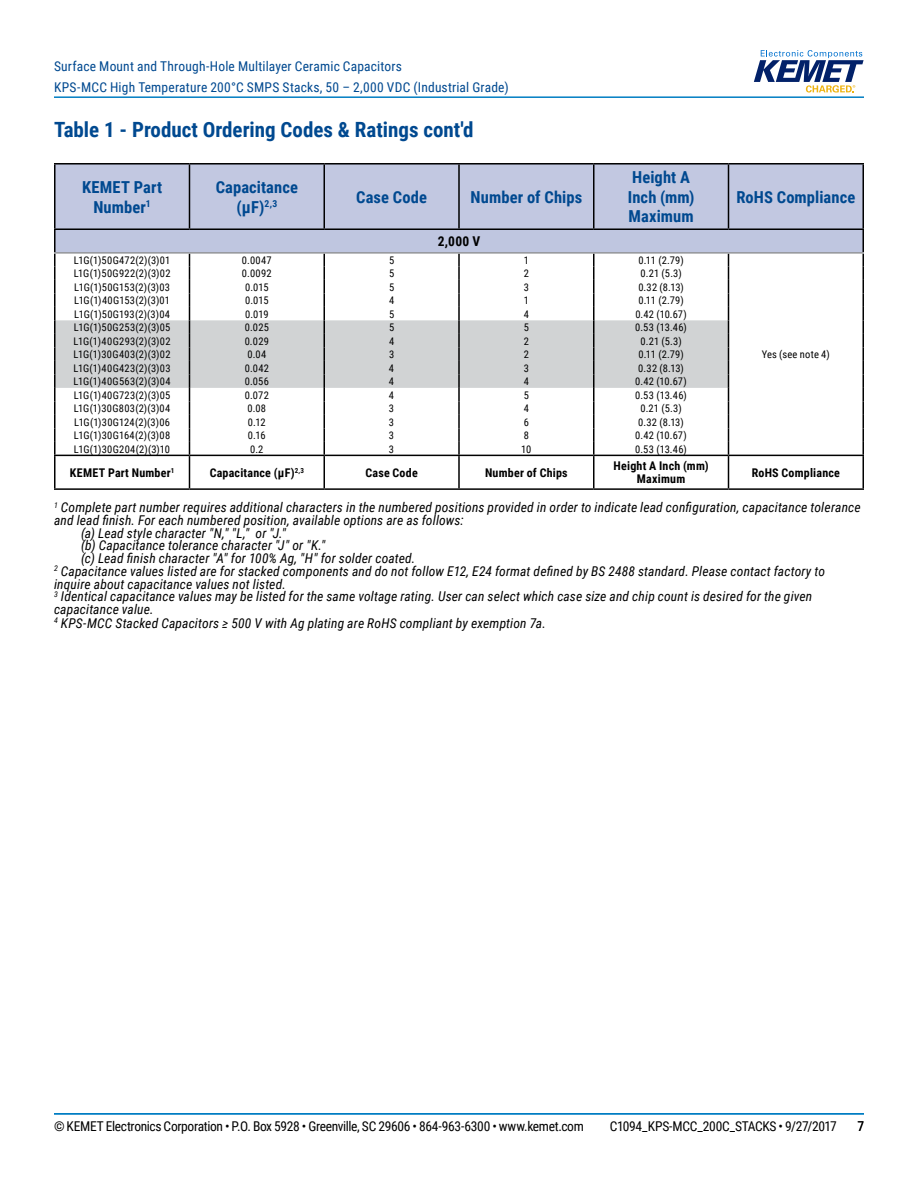
<style>
.page{position:relative;width:918px;height:1188px;background:#fff}
.page>*{position:absolute;margin:0;border:0;box-sizing:border-box;transform-origin:0 0}
.t1{font:700 21px "Roboto Condensed";color:#004990}
.t2{font:700 16.5px/19.8px "Roboto Condensed";letter-spacing:.005em;color:#004990;text-align:center}
.t3{font:italic 13.5px "Roboto Condensed";letter-spacing:.01em;color:#000}
.t4{font:13.5px "Roboto Condensed";letter-spacing:-.025em;color:#000}
.t5{font:13.5px/21px "Roboto Condensed";letter-spacing:.015em;color:#004990}
.t6{font:700 13.5px "Roboto Condensed";color:#000}
.t7{font:700 12px/13.5px "Roboto Condensed";letter-spacing:.02em;color:#000;text-align:center}
.t8{font:10.5px "Roboto Condensed";letter-spacing:.02em;color:#000}
</style>
<div class="page">
<hr style="left:54px;top:1113px;width:810px;height:2px;background:#007dc3">
<hr style="left:54px;top:96px;width:810px;height:2px;background:#007dc3">
<svg style="left:754px;top:50px;width:110px;height:43px"></svg>
<div style="left:56px;top:164px;width:806px;height:65px;background:#c2c8e1"></div>
<div style="left:55px;top:229px;width:808px;height:24px;background:#bfc6e0"></div>
<hr style="left:54px;top:228px;width:135px;height:2px;background:#000">
<hr style="left:189px;top:228px;width:135px;height:2px;background:#000">
<hr style="left:324px;top:228px;width:135px;height:2px;background:#000">
<hr style="left:459px;top:228px;width:135px;height:2px;background:#000">
<hr style="left:594px;top:228px;width:134px;height:2px;background:#000">
<hr style="left:729px;top:228px;width:135px;height:2px;background:#000">
<hr style="left:54px;top:163px;width:135px;height:2px;background:#000">
<hr style="left:324px;top:163px;width:135px;height:2px;background:#000">
<hr style="left:459px;top:163px;width:135px;height:2px;background:#000">
<hr style="left:594px;top:163px;width:134px;height:2px;background:#000">
<hr style="left:729px;top:163px;width:135px;height:2px;background:#000">
<hr style="left:189px;top:163px;width:135px;height:2px;background:#000">
<hr style="left:189px;top:165px;width:1px;height:63px;background:#000">
<hr style="left:324px;top:165px;width:1px;height:63px;background:#000">
<hr style="left:458px;top:165px;width:2px;height:63px;background:#000">
<hr style="left:593px;top:165px;width:1px;height:63px;background:#000">
<hr style="left:728px;top:165px;width:1px;height:63px;background:#000">
<hr style="left:54px;top:165px;width:2px;height:63px;background:#000">
<hr style="left:862px;top:165px;width:2px;height:63px;background:#000">
<svg style="left:54px;top:254px;width:810px;height:235px"></svg>
<hr style="left:54px;top:456px;width:2px;height:32px;background:#000">
<hr style="left:862px;top:456px;width:2px;height:32px;background:#000">
<hr style="left:54px;top:488px;width:135px;height:2px;background:#000">
<hr style="left:324px;top:488px;width:135px;height:2px;background:#000">
<hr style="left:459px;top:488px;width:135px;height:2px;background:#000">
<hr style="left:594px;top:488px;width:134px;height:2px;background:#000">
<hr style="left:729px;top:488px;width:135px;height:2px;background:#000">
<hr style="left:189px;top:488px;width:135px;height:2px;background:#000">
<hr style="left:54px;top:230px;width:2px;height:22px;background:#000">
<hr style="left:862px;top:230px;width:2px;height:22px;background:#000">
<hr style="left:54px;top:252px;width:135px;height:2px;background:#939598">
<hr style="left:189px;top:252px;width:135px;height:2px;background:#939598">
<hr style="left:324px;top:252px;width:135px;height:2px;background:#939598">
<hr style="left:459px;top:252px;width:135px;height:2px;background:#939598">
<hr style="left:594px;top:252px;width:134px;height:2px;background:#939598">
<hr style="left:729px;top:252px;width:135px;height:2px;background:#939598">
<p class="t5" style="left:54px;top:55px;width:456px">Surface Mount and Through-Hole Multilayer Ceramic Capacitors<br>KPS-MCC High Temperature 200°C SMPS Stacks, 50 – 2,000 VDC (Industrial Grade)</p>
<h1 class="t1" style="left:54px;top:115px;width:421px">Table 1 - Product Ordering Codes &amp; Ratings cont'd</h1>
<p class="t2" style="left:82px;top:176px;width:81px">KEMET Part<br>Number<sup>1</sup></p>
<p class="t2" style="left:216px;top:176px;width:84px">Capacitance (µF)<sup>2,3</sup></p>
<p class="t2" style="left:356px;top:186px;width:72px">Case Code</p>
<p class="t2" style="left:471px;top:186px;width:113px">Number of Chips</p>
<p class="t6" style="left:438px;top:232px;width:44px">2,000 V</p>
<p class="t2" style="left:628px;top:167px;width:68px;text-align:left">Height A<br>Inch (mm)<br>Maximum</p>
<p class="t8" style="left:74px;top:252px;width:98px">L1G(1)50G472(2)(3)01</p>
<p class="t8" style="left:242px;top:252px;width:31px">0.0047</p>
<p class="t8" style="left:389px;top:252px;width:7px">5</p>
<p class="t8" style="left:524px;top:252px;width:7px">1</p>
<p class="t8" style="left:638px;top:252px;width:47px">0.11 (2.79)</p>
<p class="t2" style="left:736px;top:186px;width:120px">RoHS Compliance</p>
<p class="t8" style="left:74px;top:266px;width:98px">L1G(1)50G922(2)(3)02</p>
<p class="t8" style="left:242px;top:266px;width:31px">0.0092</p>
<p class="t8" style="left:389px;top:266px;width:7px">5</p>
<p class="t8" style="left:524px;top:266px;width:7px">2</p>
<p class="t8" style="left:640px;top:266px;width:43px">0.21 (5.3)</p>
<p class="t8" style="left:74px;top:279px;width:97px">L1G(1)50G153(2)(3)03</p>
<p class="t8" style="left:245px;top:279px;width:25px">0.015</p>
<p class="t8" style="left:389px;top:279px;width:7px">5</p>
<p class="t8" style="left:524px;top:279px;width:7px">3</p>
<p class="t8" style="left:638px;top:279px;width:47px">0.32 (8.13)</p>
<p class="t8" style="left:74px;top:293px;width:98px">L1G(1)40G153(2)(3)01</p>
<p class="t8" style="left:245px;top:293px;width:25px">0.015</p>
<p class="t8" style="left:389px;top:293px;width:7px">4</p>
<p class="t8" style="left:524px;top:293px;width:7px">1</p>
<p class="t8" style="left:639px;top:293px;width:47px">0.11 (2.79)</p>
<p class="t8" style="left:74px;top:306px;width:98px">L1G(1)50G193(2)(3)04</p>
<p class="t8" style="left:245px;top:306px;width:25px">0.019</p>
<p class="t8" style="left:389px;top:306px;width:7px">5</p>
<p class="t8" style="left:524px;top:306px;width:7px">4</p>
<p class="t8" style="left:635px;top:306px;width:53px">0.42 (10.67)</p>
<p class="t8" style="left:74px;top:320px;width:98px">L1G(1)50G253(2)(3)05</p>
<p class="t8" style="left:245px;top:320px;width:26px">0.025</p>
<p class="t8" style="left:389px;top:320px;width:7px">5</p>
<p class="t8" style="left:524px;top:320px;width:7px">5</p>
<p class="t8" style="left:635px;top:320px;width:53px">0.53 (13.46)</p>
<p class="t8" style="left:74px;top:333px;width:98px">L1G(1)40G293(2)(3)02</p>
<p class="t8" style="left:245px;top:333px;width:26px">0.029</p>
<p class="t8" style="left:389px;top:333px;width:7px">4</p>
<p class="t8" style="left:524px;top:333px;width:7px">2</p>
<p class="t8" style="left:640px;top:333px;width:43px">0.21 (5.3)</p>
<p class="t8" style="left:74px;top:347px;width:98px">L1G(1)30G403(2)(3)02</p>
<p class="t8" style="left:247px;top:347px;width:20px">0.04</p>
<p class="t8" style="left:389px;top:347px;width:7px">3</p>
<p class="t8" style="left:524px;top:347px;width:7px">2</p>
<p class="t8" style="left:638px;top:347px;width:47px">0.11 (2.79)</p>
<p class="t8" style="left:74px;top:360px;width:98px">L1G(1)40G423(2)(3)03</p>
<p class="t8" style="left:245px;top:360px;width:26px">0.042</p>
<p class="t8" style="left:389px;top:360px;width:7px">4</p>
<p class="t8" style="left:524px;top:360px;width:7px">3</p>
<p class="t8" style="left:638px;top:360px;width:47px">0.32 (8.13)</p>
<p class="t8" style="left:74px;top:374px;width:99px">L1G(1)40G563(2)(3)04</p>
<p class="t8" style="left:245px;top:374px;width:26px">0.056</p>
<p class="t8" style="left:389px;top:374px;width:7px">4</p>
<p class="t8" style="left:524px;top:374px;width:7px">4</p>
<p class="t8" style="left:635px;top:374px;width:53px">0.42 (10.67)</p>
<p class="t8" style="left:74px;top:387px;width:98px">L1G(1)40G723(2)(3)05</p>
<p class="t8" style="left:245px;top:387px;width:26px">0.072</p>
<p class="t8" style="left:389px;top:387px;width:7px">4</p>
<p class="t8" style="left:524px;top:387px;width:7px">5</p>
<p class="t8" style="left:635px;top:387px;width:53px">0.53 (13.46)</p>
<p class="t8" style="left:74px;top:401px;width:98px">L1G(1)30G803(2)(3)04</p>
<p class="t8" style="left:247px;top:401px;width:20px">0.08</p>
<p class="t8" style="left:389px;top:401px;width:7px">3</p>
<p class="t8" style="left:524px;top:401px;width:7px">4</p>
<p class="t8" style="left:640px;top:401px;width:43px">0.21 (5.3)</p>
<p class="t8" style="left:74px;top:415px;width:97px">L1G(1)30G124(2)(3)06</p>
<p class="t8" style="left:248px;top:415px;width:19px">0.12</p>
<p class="t8" style="left:389px;top:415px;width:7px">3</p>
<p class="t8" style="left:524px;top:415px;width:7px">6</p>
<p class="t8" style="left:638px;top:415px;width:47px">0.32 (8.13)</p>
<p class="t8" style="left:74px;top:428px;width:98px">L1G(1)30G164(2)(3)08</p>
<p class="t8" style="left:248px;top:428px;width:19px">0.16</p>
<p class="t8" style="left:389px;top:428px;width:7px">3</p>
<p class="t8" style="left:524px;top:428px;width:7px">8</p>
<p class="t8" style="left:635px;top:428px;width:53px">0.42 (10.67)</p>
<p class="t8" style="left:74px;top:442px;width:98px">L1G(1)30G204(2)(3)10</p>
<p class="t8" style="left:250px;top:442px;width:15px">0.2</p>
<p class="t8" style="left:389px;top:442px;width:7px">3</p>
<p class="t8" style="left:521px;top:442px;width:12px">10</p>
<p class="t8" style="left:635px;top:442px;width:53px">0.53 (13.46)</p>
<p class="t7" style="left:70px;top:465px;width:106px">KEMET Part Number<sup>1</sup></p>
<p class="t7" style="left:210px;top:465px;width:96px">Capacitance (µF)<sup>2,3</sup></p>
<p class="t7" style="left:365px;top:465px;width:54px">Case Code</p>
<p class="t7" style="left:485px;top:465px;width:84px">Number of Chips</p>
<p class="t7" style="left:614px;top:459px;width:97px">Height A Inch (mm)<br>Maximum</p>
<p class="t7" style="left:752px;top:465px;width:90px">RoHS Compliance</p>
<p class="t8" style="left:762px;top:347px;width:70px">Yes (see note 4)</p>
<p class="t3" style="left:54px;top:498px;width:808px"><sup>1</sup> Complete part number requires additional characters in the numbered positions provided in order to indicate lead configuration, capacitance tolerance</p>
<p class="t3" style="left:54px;top:511px;width:411px">and lead finish. For each numbered position, available options are as follows:</p>
<p class="t3" style="left:81px;top:523px;width:207px">(a) Lead style character "N," "L," or "J."</p>
<p class="t3" style="left:81px;top:536px;width:246px">(b) Capacitance tolerance character "J" or "K."</p>
<p class="t3" style="left:81px;top:549px;width:336px">(c) Lead finish character "A" for 100% Ag, "H" for solder coated.</p>
<p class="t3" style="left:54px;top:562px;width:773px"><sup>2</sup> Capacitance values listed are for stacked components and do not follow E12, E24 format defined by BS 2488 standard. Please contact factory to</p>
<p class="t3" style="left:54px;top:574px;width:233px">inquire about capacitance values not listed.</p>
<p class="t3" style="left:54px;top:587px;width:760px"><sup>3</sup> Identical capacitance values may be listed for the same voltage rating. User can select which case size and chip count is desired for the given</p>
<p class="t3" style="left:54px;top:600px;width:101px">capacitance value.</p>
<p class="t3" style="left:54px;top:613px;width:493px"><sup>4</sup> KPS-MCC Stacked Capacitors ≥ 500 V with Ag plating are RoHS compliant by exemption 7a.</p>
<p class="t4" style="left:54px;top:1116px;width:531px">© KEMET Electronics Corporation • P.O. Box 5928 • Greenville, SC 29606 • 864-963-6300 • www.kemet.com</p>
<p class="t4" style="left:610px;top:1116px;width:229px">C1094_KPS-MCC_200C_STACKS • 9/27/2017</p>
<p class="t4" style="left:857px;top:1116px;width:8px">7</p>
</div>
